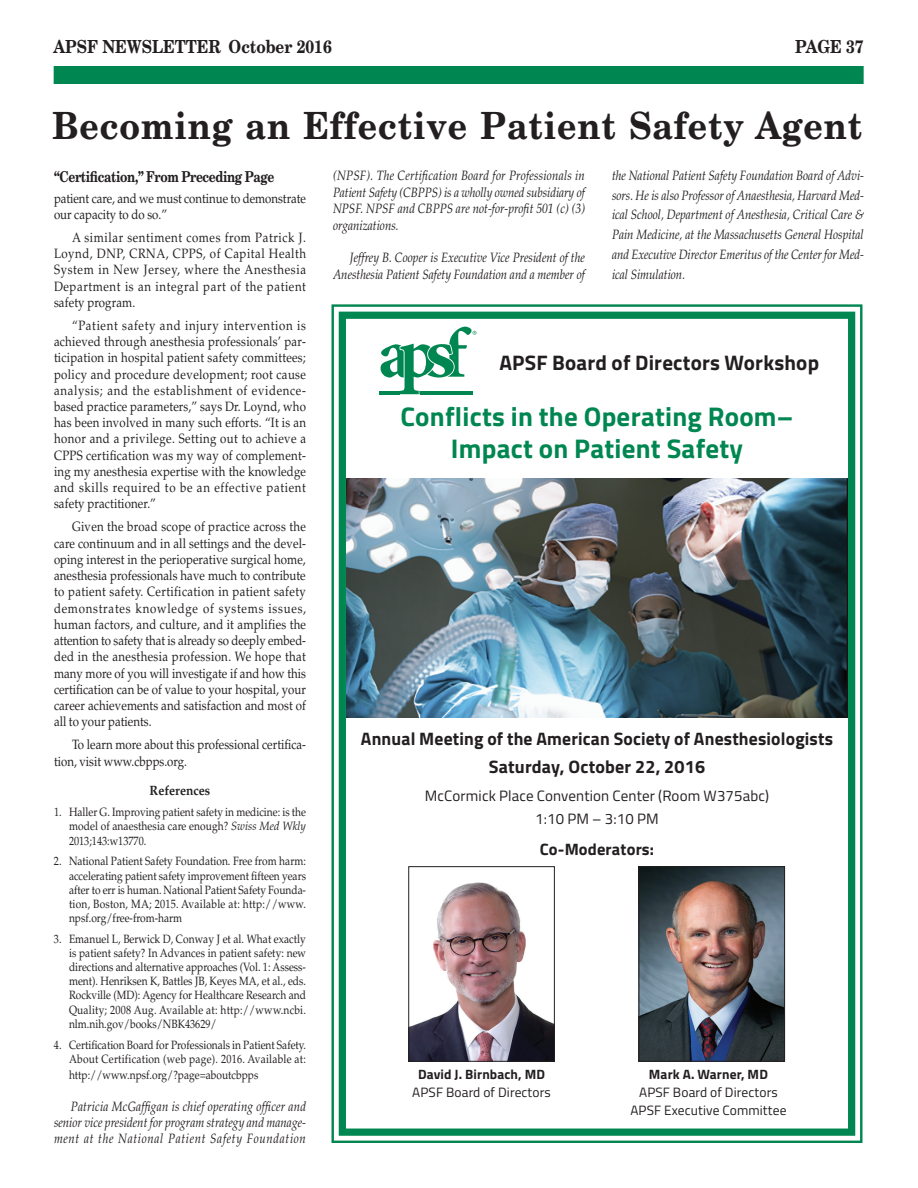
<style>
.page{position:relative;width:918px;height:1188px;background:#fff}
.page>*{position:absolute;margin:0;border:0;box-sizing:border-box;transform-origin:0 0}
.t1{font:700 37.5px "New Century Schlbk";letter-spacing:.025em;color:#231f20;scale:.9 1}
.t2{font:700 27px/32.4px "Titillium";letter-spacing:.01em;color:#008751;text-align:center}
.t3{font:700 21px "Titillium";letter-spacing:.01em;color:#231f20}
.t4{font:700 18px/27.8px "Titillium";letter-spacing:.01em;color:#231f20;text-align:center}
.t5{font:700 18px "New Century Schlbk";color:#231f20;scale:.85 1}
.t6{font:700 16.5px "Titillium";letter-spacing:.01em;color:#231f20}
.t7{font:15px/23.2px "Titillium";letter-spacing:.01em;color:#231f20;text-align:center}
.t8{font:700 15px "New Century Schlbk";letter-spacing:-.03em;color:#231f20;scale:.8 1}
.t9{font:13.5px/16.2px "Palatino";letter-spacing:.005em;color:#231f20;text-align:justify;scale:.85 1}
.t10{font:italic 13.5px/19.8px "Palatino";color:#231f20;text-align:justify;scale:.85 1}
.t11{font:13.5px/18px "Titillium";letter-spacing:.01em;color:#231f20;text-align:center}
.t12{font:700 13.5px "Titillium";letter-spacing:.01em;color:#231f20}
.t13{font:700 13.5px "Palatino";color:#231f20;scale:.9 1}
.t14{font:12px/14.1px "Palatino";color:#231f20;text-align:justify;scale:.85 1}
.s1{font-style:italic}
</style>
<div class="page">
<div style="left:54px;top:66px;width:810px;height:18px;background:#008751"></div>
<svg style="left:331px;top:304px;width:532px;height:839px"></svg>
<div style="left:339px;top:312px;width:516px;height:824px;border:7px solid #008751"></div>
<svg style="left:379px;top:327px;width:98px;height:67px"></svg>
<img style="left:410px;top:868px;width:143px;height:192px">
<div style="left:408px;top:866px;width:147px;height:196px;border:1px solid #231f20"></div>
<img style="left:641px;top:868px;width:142px;height:192px">
<div style="left:639px;top:866px;width:146px;height:196px;border:1px solid #231f20"></div>
<h3 class="t5" style="left:54px;top:35px;width:329px">APSF NEWSLETTER October 2016</h3>
<h3 class="t5" style="left:795px;top:35px;width:82px">PAGE 37</h3>
<h1 class="t1" style="left:52px;top:101px;width:901px">Becoming an Effective Patient Safety Agent</h1>
<p class="t8" style="left:54px;top:167px;width:277px">“Certification,” From Preceding Page</p>
<p class="t9" style="left:54px;top:190px;width:298px">patient care, and we must continue to demonstrate our capacity to do so.”</p>
<p class="t9" style="left:54px;top:229px;width:298px;text-indent:18px">A similar sentiment comes from Patrick J.<br>Loynd, DNP, CRNA, CPPS, of Capital Health System in New Jersey, where the Anesthesia Department is an integral part of the patient safety program.</p>
<p class="t9" style="left:54px;top:317px;width:298px;text-indent:18px">“Patient safety and injury intervention is achieved through anesthesia professionals’ par&shy;ticipation in hospital patient safety committees; policy and procedure development; root cause analysis; and the establishment of evidence&shy;based practice parameters,” says Dr. Loynd, who has been involved in many such efforts. “It is an honor and a privilege. Setting out to achieve a CPPS certification was my way of complement&shy;ing my anesthesia expertise with the knowledge and skills required to be an effective patient safety practitioner.”</p>
<p class="t9" style="left:54px;top:519px;width:298px;text-indent:18px">Given the broad scope of practice across the care continuum and in all settings and the devel&shy;oping interest in the perioperative surgical home, anesthesia professionals have much to contribute to patient safety. Certification in patient safety demonstrates knowledge of systems issues, human factors, and culture, and it amplifies the attention to safety that is already so deeply embed&shy;ded in the anesthesia profession. We hope that many more of you will investigate if and how this certification can be of value to your hospital, your career achievements and satisfaction and most of all to your patients.</p>
<p class="t9" style="left:54px;top:737px;width:298px;text-indent:18px">To learn more about this professional certifica&shy;tion, visit www.cbpps.org.</p>
<p class="t13" style="left:150px;top:783px;width:69px">References</p>
<p class="t14" style="left:69px;top:805px;width:280px;text-indent:-15px">1. Haller G. Improving patient safety in medicine: is the model of anaesthesia care enough? <span class="s1">Swiss Med Wkly </span>2013;143:w13770.</p>
<p class="t14" style="left:69px;top:855px;width:280px;text-indent:-15px">2. National Patient Safety Foundation. Free from harm: accelerating patient safety improvement fifteen years after to err is human. National Patient Safety Founda&shy;tion, Boston, MA; 2015. Available at: http://www. npsf.org/free-from-harm</p>
<p class="t14" style="left:69px;top:932px;width:281px;text-indent:-15px">3. Emanuel L, Berwick D, Conway J et al. What exactly is patient safety? In Advances in patient safety: new directions and alternative approaches (Vol. 1: Assess&shy;ment). Henriksen K, Battles JB, Keyes MA, et al., eds.<br>Rockville (MD): Agency for Healthcare Research and Quality; 2008 Aug. Available at: http://www.ncbi. nlm.nih.gov/books/NBK43629/</p>
<p class="t14" style="left:54px;top:1038px;width:298px;text-align:right">4. Certification Board for Professionals in Patient Safety.<br>About Certification (web page). 2016. Available at:</p>
<p class="t14" style="left:69px;top:1068px;width:224px">http://www.npsf.org/?page=aboutcbpps</p>
<p class="t10" style="left:54px;top:1098px;width:298px;line-height:16.2px;text-indent:17px">Patricia McGaffigan is chief operating officer and senior vice president for program strategy and manage&shy;ment at the National Patient Safety Foundation</p>
<p class="t10" style="left:333px;top:167px;width:298px;line-height:16.6px">(NPSF). The Certification Board for Professionals in Patient Safety (CBPPS) is a wholly owned subsidiary of NPSF. NPSF and CBPPS are not-for-profit 501 (c) (3) organizations.</p>
<p class="t10" style="left:333px;top:249px;width:298px;line-height:16.6px;text-align:right">Jeffrey B. Cooper is Executive Vice President of the<br>Anesthesia Patient Safety Foundation and a member of</p>
<p class="t10" style="left:612px;top:166px;width:298px">the National Patient Safety Foundation Board of Advi&shy;sors. He is also Professor of Anaesthesia, Harvard Med&shy;ical School, Department of Anesthesia, Critical Care &amp; Pain Medicine, at the Massachusetts General Hospital and Executive Director Emeritus of the Center for Med&shy;ical Simulation.</p>
<h3 class="t3" style="left:499px;top:347px;width:321px">APSF Board of Directors Workshop</h3>
<h2 class="t2" style="left:401px;top:399px;width:394px">Conflicts in the Operating Room–<br>Impact on Patient Safety</h2>
<h3 class="t4" style="left:361px;top:724px;width:474px">Annual Meeting of the American Society of Anesthesiologists<br>Saturday, October 22, 2016</h3>
<p class="t7" style="left:425px;top:784px;width:346px">McCormick Place Convention Center (Room W375abc)<br>1:10 PM – 3:10 PM</p>
<p class="t6" style="left:540px;top:837px;width:116px">Co-Moderators:</p>
<p class="t12" style="left:418px;top:1064px;width:128px">David J. Birnbach, MD</p>
<p class="t11" style="left:412px;top:1082px;width:140px">APSF Board of Directors</p>
<p class="t12" style="left:649px;top:1064px;width:121px">Mark A. Warner, MD</p>
<p class="t11" style="left:630px;top:1082px;width:158px">APSF Board of Directors<br>APSF Executive Committee</p>
</div>
